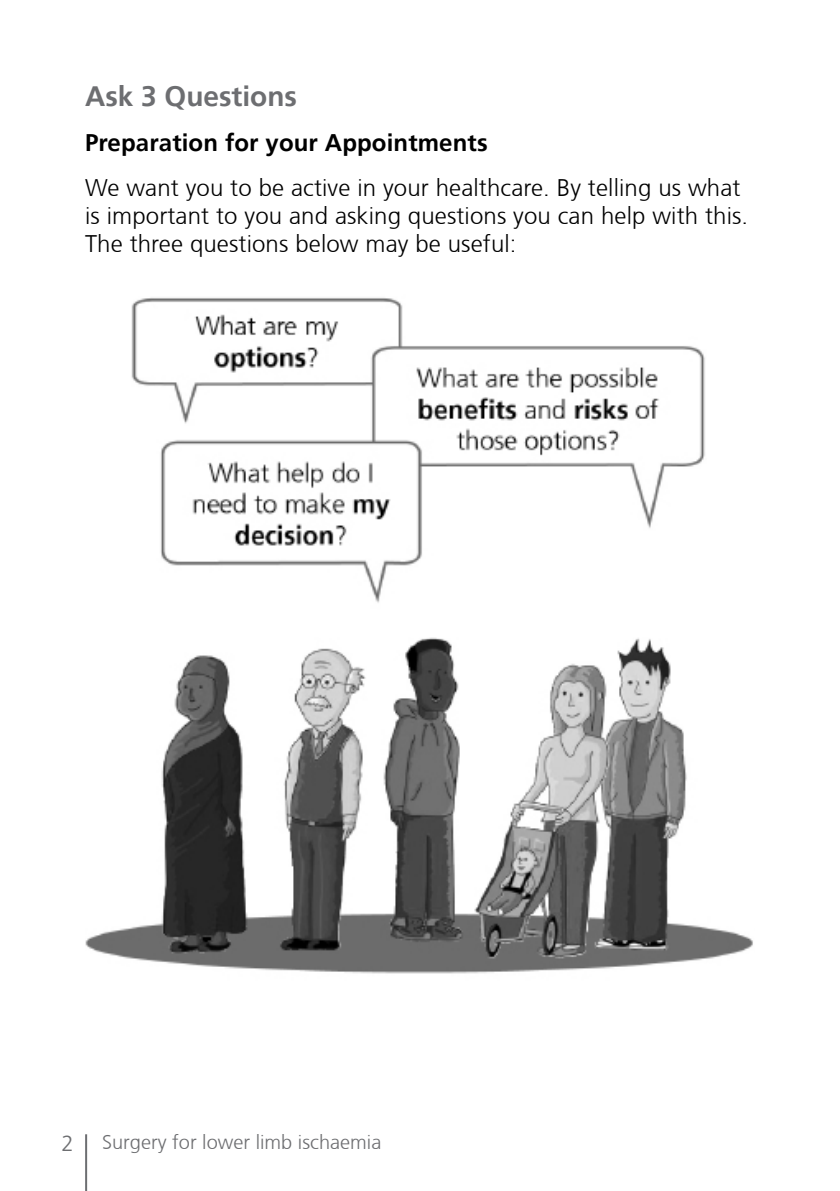
<style>
.page{position:relative;width:840px;height:1191px;background:#fff}
.page>*{position:absolute;margin:0;border:0;box-sizing:border-box;transform-origin:0 0}
.t1{font:700 28px "Frutiger";color:#6d6e71}
.t2{font:300 24px/28px "Frutiger CE";letter-spacing:.005em;color:#000}
.t3{font:700 24px "Frutiger";letter-spacing:.005em;color:#000}
.t4{font:300 22px "Frutiger CE";color:#6d6e71}
.t5{font:300 20px "Frutiger CE";color:#6d6e71}
</style>
<div class="page">
<hr style="left:85px;top:1134px;width:2px;height:57px;background:#6d6e71">
<img style="left:85px;top:297px;width:668px;height:677px">
<p class="t1" style="left:85px;top:80px;width:213px">Ask 3 Questions</p>
<p class="t3" style="left:85px;top:129px;width:404px">Preparation for your Appointments</p>
<p class="t2" style="left:85px;top:173px;width:664px">We want you to be active in your healthcare. By telling us what is important to you and asking questions you can help with this.<br>The three questions below may be useful:</p>
<p class="t4" style="left:61px;top:1130px;width:14px">2</p>
<p class="t5" style="left:102px;top:1130px;width:280px">Surgery for lower limb ischaemia</p>
</div>
